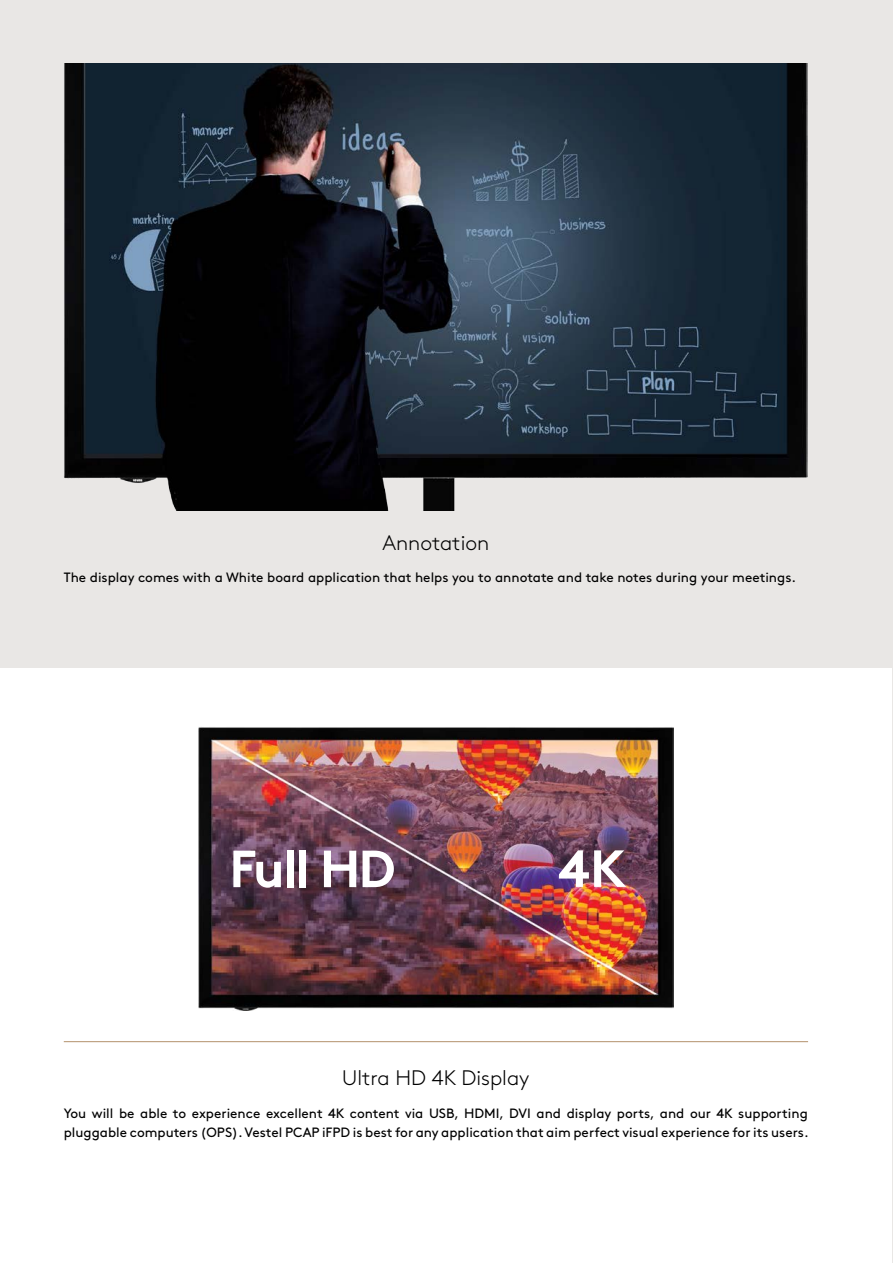
<style>
.page{position:relative;width:893px;height:1263px;background:#fff}
.page>*{position:absolute;margin:0;border:0;box-sizing:border-box;transform-origin:0 0}
.t1{font:700 52.2px "Brown";letter-spacing:-.04em;color:#fff}
.t2{font:300 21px "Brown";color:#000}
.t3{font:13.5px/19.5px "Brown";color:#000}
</style>
<div class="page">
<div style="left:0;top:0;width:893px;height:668px;background:#e9e7e5"></div>
<img style="left:64px;top:64px;width:744px;height:446px">
<hr style="left:64px;top:1041px;width:744px;height:1px;background:#b3926c">
<img style="left:198px;top:727px;width:476px;height:284px">
<h2 class="t2" style="left:382px;top:527px;width:108px">Annotation</h2>
<p class="t3" style="left:64px;top:567px;width:734px">The display comes with a White board application that helps you to annotate and take notes during your meetings.</p>
<h1 class="t1" style="left:229px;top:827px;width:168px">Full HD</h1>
<h1 class="t1" style="left:558px;top:826px;width:70px">4K</h1>
<h2 class="t2" style="left:342px;top:1062px;width:189px">Ultra HD 4K Display</h2>
<p class="t3" style="left:64px;top:1102px;width:746px">You will be able to experience excellent 4K content via USB, HDMI, DVI and display ports, and our 4K supporting pluggable computers (OPS). Vestel PCAP iFPD is best for any application that aim perfect visual experience for its users.</p>
</div>
